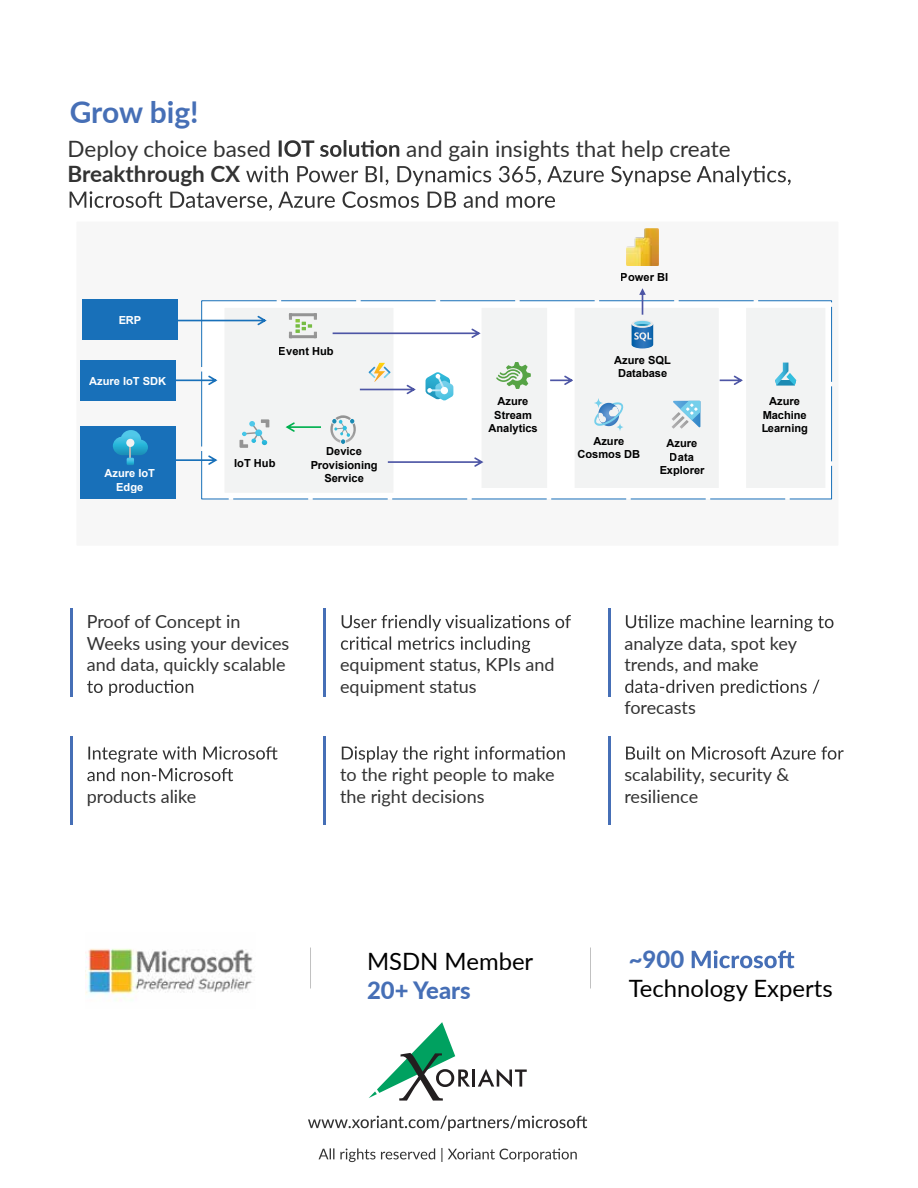
<style>
.page{position:relative;width:918px;height:1188px;background:#fff}
.page>*{position:absolute;margin:0;border:0;box-sizing:border-box;transform-origin:0 0}
.t1{font:700 30px "Lato";letter-spacing:-.005em;color:#466fb6}
.t2{font:23.85px "Lato";color:#000}
.t3{font:800 23.85px "Lato";color:#466fb6}
.t4{font:22.5px "Lato";color:#333}
.t5{font:700 22.5px "Lato";color:#333}
.t6{font:18px/21.6px "Lato";color:#333}
.t7{font:700 11.1px/13.2px "Arial";color:#000;text-align:center}
.t8{font:700 11.1px/13.2px "Arial";color:#fff;text-align:center}
</style>
<div class="page">
<svg style="left:279px;top:140px;width:120px;height:17px"></svg>
<svg style="left:70px;top:166px;width:721px;height:45px"></svg>
<svg style="left:369px;top:1022px;width:158px;height:79px"></svg>
<svg style="left:319px;top:1148px;width:258px;height:14px"></svg>
<img style="left:85px;top:948px;width:168px;height:53px">
<svg style="left:692px;top:950px;width:103px;height:18px"></svg>
<svg style="left:87px;top:680px;width:106px;height:16px"></svg>
<hr style="left:70px;top:608px;width:3px;height:89px;background:#466fb6">
<svg style="left:341px;top:615px;width:230px;height:38px"></svg>
<hr style="left:323px;top:608px;width:3px;height:89px;background:#466fb6">
<svg style="left:626px;top:615px;width:208px;height:16px"></svg>
<svg style="left:625px;top:680px;width:195px;height:16px"></svg>
<hr style="left:608px;top:608px;width:3px;height:89px;background:#466fb6">
<svg style="left:87px;top:746px;width:191px;height:35px"></svg>
<hr style="left:70px;top:736px;width:3px;height:89px;background:#466fb6">
<svg style="left:342px;top:746px;width:223px;height:17px"></svg>
<hr style="left:323px;top:736px;width:3px;height:89px;background:#466fb6">
<svg style="left:626px;top:746px;width:218px;height:14px"></svg>
<hr style="left:608px;top:736px;width:3px;height:89px;background:#466fb6">
<svg style="left:308px;top:1116px;width:279px;height:15px"></svg>
<div style="left:201px;top:300px;width:631px;height:199px;background:#fff;border:1px dashed #1870b9"></div>
<div style="left:480px;top:306px;width:69px;height:184px;background:#f2f3f3;border:2px solid #fff"></div>
<div style="left:80px;top:426px;width:96px;height:73px;background:#1870b9"></div>
<div style="left:80px;top:360px;width:96px;height:40px;background:#1870b9"></div>
<div style="left:223px;top:306px;width:172px;height:189px;background:#f2f3f3;border:2px solid #fff"></div>
<svg style="left:113px;top:430px;width:35px;height:35px"></svg>
<svg style="left:176px;top:455px;width:41px;height:10px"></svg>
<svg style="left:240px;top:419px;width:29px;height:29px"></svg>
<svg style="left:330px;top:415px;width:26px;height:29px"></svg>
<svg style="left:426px;top:372px;width:27px;height:29px"></svg>
<svg style="left:286px;top:422px;width:35px;height:10px"></svg>
<svg style="left:388px;top:457px;width:95px;height:10px"></svg>
<svg style="left:550px;top:376px;width:23px;height:9px"></svg>
<div style="left:573px;top:306px;width:148px;height:184px;background:#f2f3f3;border:2px solid #fff"></div>
<svg style="left:594px;top:399px;width:30px;height:32px"></svg>
<svg style="left:672px;top:401px;width:28px;height:28px"></svg>
<svg style="left:496px;top:362px;width:35px;height:27px"></svg>
<div style="left:744px;top:306px;width:83px;height:184px;background:#f2f3f3;border:2px solid #fff"></div>
<svg style="left:775px;top:363px;width:21px;height:23px"></svg>
<svg style="left:176px;top:376px;width:41px;height:9px"></svg>
<div style="left:82px;top:300px;width:95px;height:40px;background:#1870b9"></div>
<svg style="left:178px;top:316px;width:89px;height:9px"></svg>
<svg style="left:289px;top:313px;width:28px;height:25px"></svg>
<svg style="left:632px;top:320px;width:21px;height:8px"></svg>
<div style="left:634px;top:321px;width:17px;height:5px;background:#75cfeb;border-radius:50%"></div>
<svg style="left:632px;top:324px;width:21px;height:25px"></svg>
<svg style="left:360px;top:363px;width:56px;height:31px"></svg>
<svg style="left:333px;top:328px;width:148px;height:10px"></svg>
<svg style="left:720px;top:376px;width:23px;height:9px"></svg>
<svg style="left:639px;top:288px;width:7px;height:27px"></svg>
<img style="left:626px;top:229px;width:33px;height:37px">
<h1 class="t1" style="left:70px;top:90px;width:130px">Grow big!</h1>
<p class="t4" style="left:68px;top:132px;width:205px">Deploy choice based</p>
<p class="t4" style="left:406px;top:132px;width:326px">and gain insights that help create</p>
<p class="t5" style="left:68px;top:157px;width:174px">Breakthrough CX</p>
<p class="t8" style="left:118px;top:314px;width:24px">ERP</p>
<p class="t8" style="left:89px;top:375px;width:79px">Azure IoT SDK</p>
<p class="t8" style="left:105px;top:467px;width:52px">Azure IoT<br>Edge</p>
<p class="t7" style="left:279px;top:345px;width:56px">Event Hub</p>
<p class="t7" style="left:234px;top:457px;width:43px">IoT Hub</p>
<p class="t7" style="left:310px;top:445px;width:69px">Device<br>Provisioning<br>Service</p>
<p class="t7" style="left:621px;top:270px;width:49px">Power BI</p>
<p class="t7" style="left:614px;top:353px;width:58px">Azure SQL<br>Database</p>
<p class="t7" style="left:488px;top:395px;width:51px">Azure<br>Stream<br>Analytics</p>
<p class="t7" style="left:761px;top:395px;width:48px">Azure<br>Machine<br>Learning</p>
<p class="t7" style="left:577px;top:434px;width:64px">Azure<br>Cosmos DB</p>
<p class="t7" style="left:659px;top:437px;width:47px">Azure<br>Data<br>Explorer</p>
<p class="t6" style="left:87px;top:610px;width:204px">Proof of Concept in<br>Weeks using your devices and data, quickly scalable</p>
<p class="t6" style="left:87px;top:785px;width:111px">products alike</p>
<p class="t6" style="left:340px;top:653px;width:216px">equipment status, KPIs and equipment status</p>
<p class="t6" style="left:624px;top:632px;width:174px">analyze data, spot key trends, and make</p>
<p class="t6" style="left:624px;top:696px;width:73px">forecasts</p>
<p class="t6" style="left:340px;top:763px;width:216px">to the right people to make the right decisions</p>
<p class="t6" style="left:624px;top:763px;width:166px">scalability, security &amp; resilience</p>
<h2 class="t2" style="left:367px;top:944px;width:168px">MSDN Member</h2>
<h2 class="t3" style="left:367px;top:972px;width:105px">20+ Years</h2>
<h2 class="t3" style="left:629px;top:942px;width:57px">~900</h2>
<h2 class="t2" style="left:629px;top:971px;width:205px">Technology Experts</h2>
</div>
